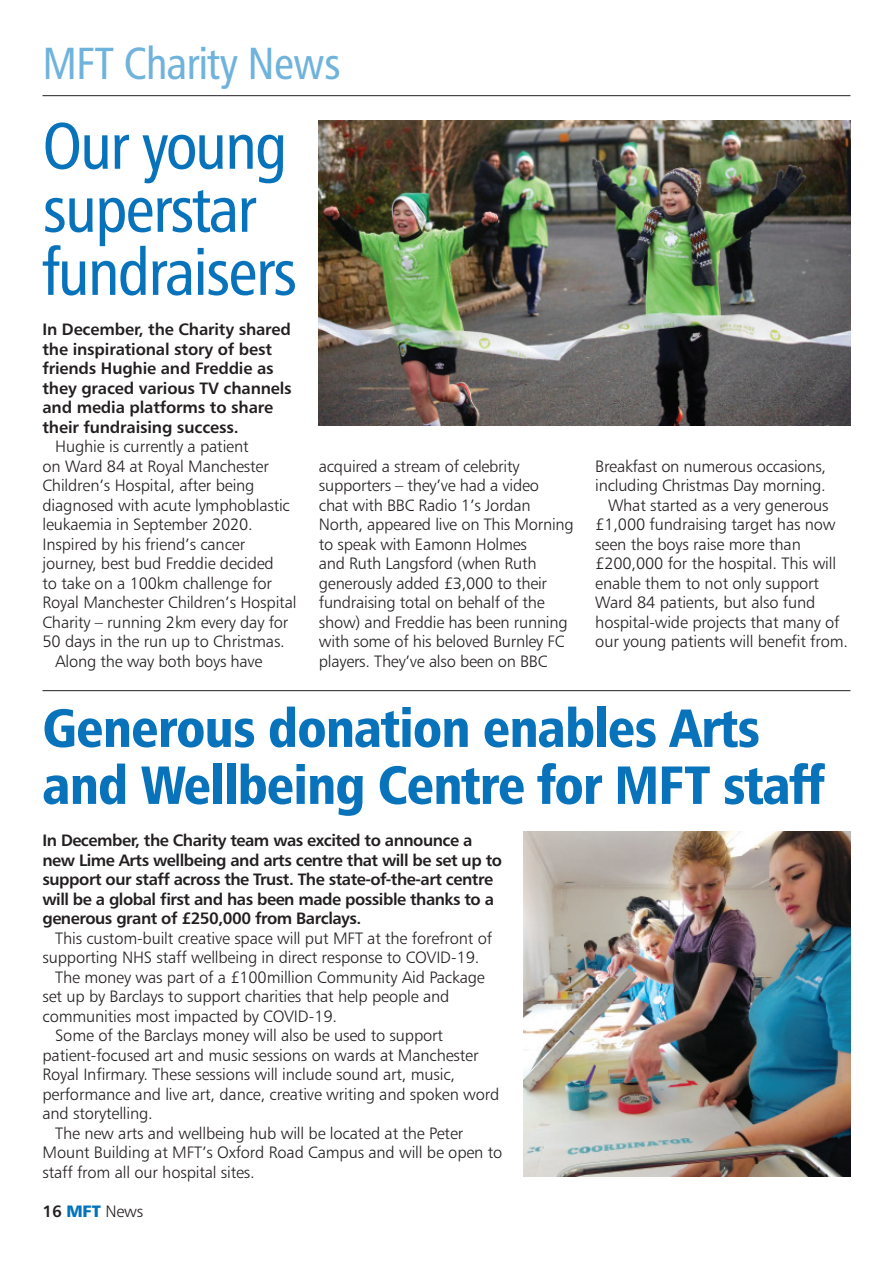
<style>
.page{position:relative;width:893px;height:1263px;background:#fff}
.page>*{position:absolute;margin:0;border:0;box-sizing:border-box;transform-origin:0 0}
.t1{font:65.7px/63px "Humanist 777 BT Roman Condensed B";letter-spacing:-.03em;color:#0873bb}
.t2{font:53.85px/57px "Humanist 777 BT Black Condensed B";letter-spacing:-.02em;color:#0873bb}
.t3{font:45px "Humanist 777 BT Roman Condensed B";letter-spacing:-.02em;color:#6fb3dc}
.t4{font:16.5px/19.5px "Humanist 777 BT Light B";letter-spacing:-.01em;color:#231f20}
.t5{font:16.5px/19.5px "Humanist 777 BT Bold B";letter-spacing:-.03em;color:#231f20}
.t6{font:16.5px/19.5px "Humanist 777 BT Bold B";letter-spacing:-.01em;color:#231f20}
.s1{font-family:"Humanist 777 BT Bold B"}
.s2{font-family:"Humanist 777 BT Black B";color:#0072bc}
</style>
<div class="page">
<img style="left:319px;top:120px;width:531px;height:305px">
<img style="left:523px;top:832px;width:327px;height:344px">
<hr style="left:43px;top:95px;width:807px;height:1px;background:#231f20">
<hr style="left:43px;top:690px;width:807px;height:1px;background:#231f20">
<h3 class="t3" style="left:43px;top:35px;width:300px">MFT Charity News</h3>
<h1 class="t1" style="left:43px;top:113px;width:256px">Our young superstar fundraisers</h1>
<p class="t6" style="left:43px;top:319px;width:251px">In December, the Charity shared the inspirational story of best friends Hughie and Freddie as they graced various TV channels and media platforms to share their fundraising success.</p>
<p class="t4" style="left:55px;top:436px;width:195px">Hughie is currently a patient</p>
<p class="t4" style="left:43px;top:456px;width:228px">on Ward 84 at Royal Manchester</p>
<p class="t4" style="left:43px;top:475px;width:214px">Children’s Hospital, after being</p>
<p class="t4" style="left:43px;top:495px;width:249px">diagnosed with acute lymphoblastic</p>
<p class="t4" style="left:43px;top:514px;width:212px">leukaemia in September 2020.</p>
<p class="t4" style="left:43px;top:534px;width:204px">Inspired by his friend’s cancer</p>
<p class="t4" style="left:43px;top:553px;width:233px">journey, best bud Freddie decided</p>
<p class="t4" style="left:43px;top:573px;width:231px">to take on a 100km challenge for</p>
<p class="t4" style="left:43px;top:592px;width:255px">Royal Manchester Children’s Hospital</p>
<p class="t4" style="left:43px;top:612px;width:247px">Charity – running 2km every day for</p>
<p class="t4" style="left:43px;top:631px;width:244px">50 days in the run up to Christmas.</p>
<p class="t4" style="left:55px;top:651px;width:209px">Along the way both boys have</p>
<p class="t4" style="left:319px;top:456px;width:256px">acquired a stream of celebrity supporters – they’ve had a video<br>chat with BBC Radio 1’s Jordan<br>North, appeared live on This Morning to speak with Eamonn Holmes<br>and Ruth Langsford (when Ruth generously added £3,000 to their fundraising total on behalf of the show) and Freddie has been running with some of his beloved Burnley FC players. They’ve also been on BBC</p>
<p class="t4" style="left:595px;top:456px;width:232px">Breakfast on numerous occasions,</p>
<p class="t4" style="left:595px;top:476px;width:232px">including Christmas Day morning.</p>
<p class="t4" style="left:608px;top:495px;width:222px">What started as a very generous</p>
<p class="t4" style="left:595px;top:515px;width:242px">£1,000 fundraising target has now</p>
<p class="t4" style="left:595px;top:534px;width:207px">seen the boys raise more than</p>
<p class="t4" style="left:595px;top:554px;width:242px">£200,000 for the hospital. This will</p>
<p class="t4" style="left:595px;top:573px;width:225px">enable them to not only support</p>
<p class="t4" style="left:595px;top:593px;width:222px">Ward 84 patients, but also fund</p>
<p class="t4" style="left:595px;top:612px;width:246px">hospital-wide projects that many of</p>
<p class="t4" style="left:595px;top:632px;width:254px">our young patients will benefit from.</p>
<h2 class="t2" style="left:43px;top:698px;width:783px">Generous donation enables Arts and Wellbeing Centre for MFT staff</h2>
<p class="t5" style="left:43px;top:830px;width:461px">In December, the Charity team was excited to announce a new Lime Arts wellbeing and arts centre that will be set up to support our staff across the Trust. The state-of-the-art centre will be a global first and has been made possible thanks to a generous grant of £250,000 from Barclays.</p>
<p class="t4" style="left:55px;top:928px;width:438px">This custom-built creative space will put MFT at the forefront of</p>
<p class="t4" style="left:43px;top:947px;width:438px">supporting NHS staff wellbeing in direct response to COVID-19.</p>
<p class="t4" style="left:55px;top:967px;width:431px">The money was part of a £100million Community Aid Package</p>
<p class="t4" style="left:43px;top:986px;width:408px">set up by Barclays to support charities that help people and</p>
<p class="t4" style="left:43px;top:1006px;width:296px">communities most impacted by COVID-19.</p>
<p class="t4" style="left:55px;top:1025px;width:389px">Some of the Barclays money will also be used to support</p>
<p class="t4" style="left:43px;top:1045px;width:437px">patient-focused art and music sessions on wards at Manchester</p>
<p class="t4" style="left:43px;top:1064px;width:414px">Royal Infirmary. These sessions will include sound art, music,</p>
<p class="t4" style="left:43px;top:1084px;width:458px">performance and live art, dance, creative writing and spoken word</p>
<p class="t4" style="left:43px;top:1103px;width:112px">and storytelling.</p>
<p class="t4" style="left:55px;top:1123px;width:409px">The new arts and wellbeing hub will be located at the Peter</p>
<p class="t4" style="left:43px;top:1142px;width:461px">Mount Building at MFT’s Oxford Road Campus and will be open to</p>
<p class="t4" style="left:43px;top:1162px;width:214px">staff from all our hospital sites.</p>
<p class="t4" style="left:43px;top:1201px;width:102px"><span class="s1">16</span> <span class="s2">MFT</span> News</p>
</div>
